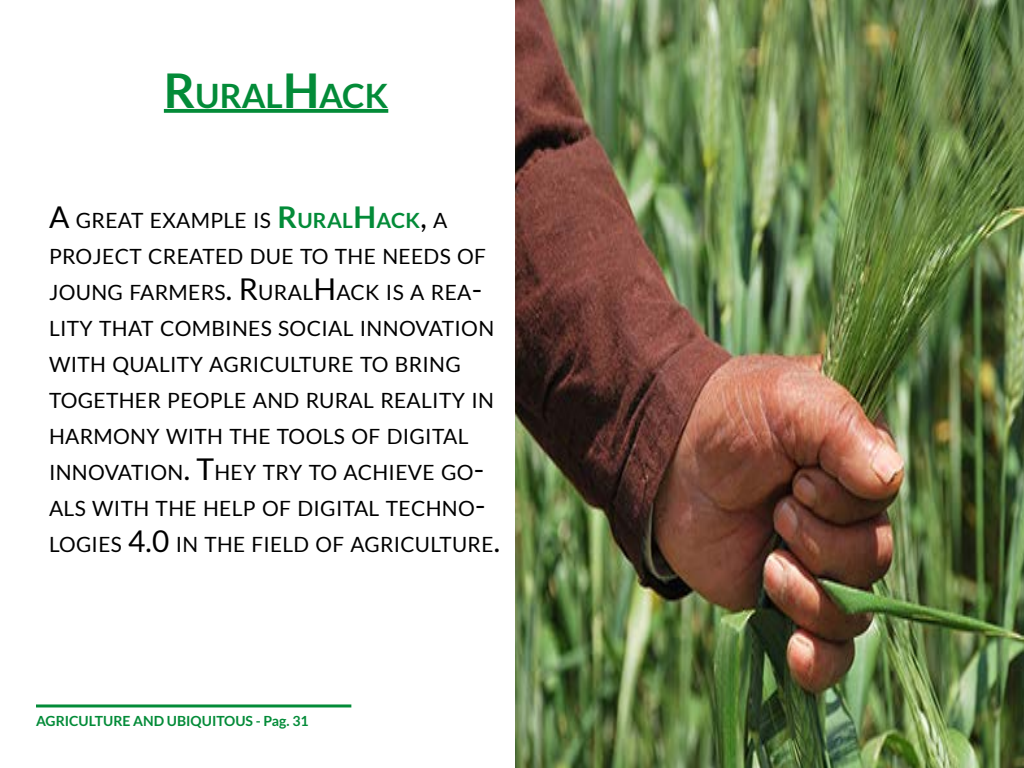
<style>
.page{position:relative;width:1024px;height:768px;background:#fff}
.page>*{position:absolute;margin:0;border:0;box-sizing:border-box;transform-origin:0 0}
.t1{font:700 33.6px "Lato";color:#038b38}
.t2{font:21px/36px "Lato";letter-spacing:.015em;color:#000}
.t3{font:700 14px "Lato";color:#038b38}
.s1{font-size:48px}
.s2{font-size:30px}
.s3{font-weight:700;font-size:30px;color:#038b38}
.s4{font-weight:700;color:#038b38}
</style>
<div class="page">
<hr style="left:36px;top:704px;width:315px;height:3px;background:#038b38">
<svg style="left:164px;top:109px;width:224px;height:4px"></svg>
<img style="left:515px;top:0;width:509px;height:768px">
<h1 class="t1" style="left:164px;top:77px;width:226px"><span class="s1">R</span>URAL<span class="s1">H</span>ACK</h1>
<p class="t2" style="left:49px;top:202px;width:452px"><span class="s2">A</span> GREAT EXAMPLE IS <span class="s3">R</span><span class="s4">URAL</span><span class="s3">H</span><span class="s4">ACK</span><span class="s2">,</span> A PROJECT CREATED DUE TO THE NEEDS OF JOUNG FARMERS<span class="s2">. R</span>URAL<span class="s2">H</span>ACK IS A REA<span class="s2">-</span>LITY THAT COMBINES SOCIAL INNOVATION WITH QUALITY AGRICULTURE TO BRING TOGETHE R PEOPLE AND RURAL REALITY IN HARMONY WITH THE TOOLS OF DIGITAL INNOVATION<span class="s2">. T</span>HEY TRY TO ACH IEVE GO<span class="s2">-</span>ALS WITH THE HELP OF DIGITAL TECH NO<span class="s2">-</span>LOGIES <span class="s2">4.0</span> IN THE FIELD OF AGRICULTURE<span class="s2">.</span></p>
<p class="t3" style="left:36px;top:713px;width:274px">AGRICULTURE AND UBIQUITOUS - Pag. 31</p>
</div>
